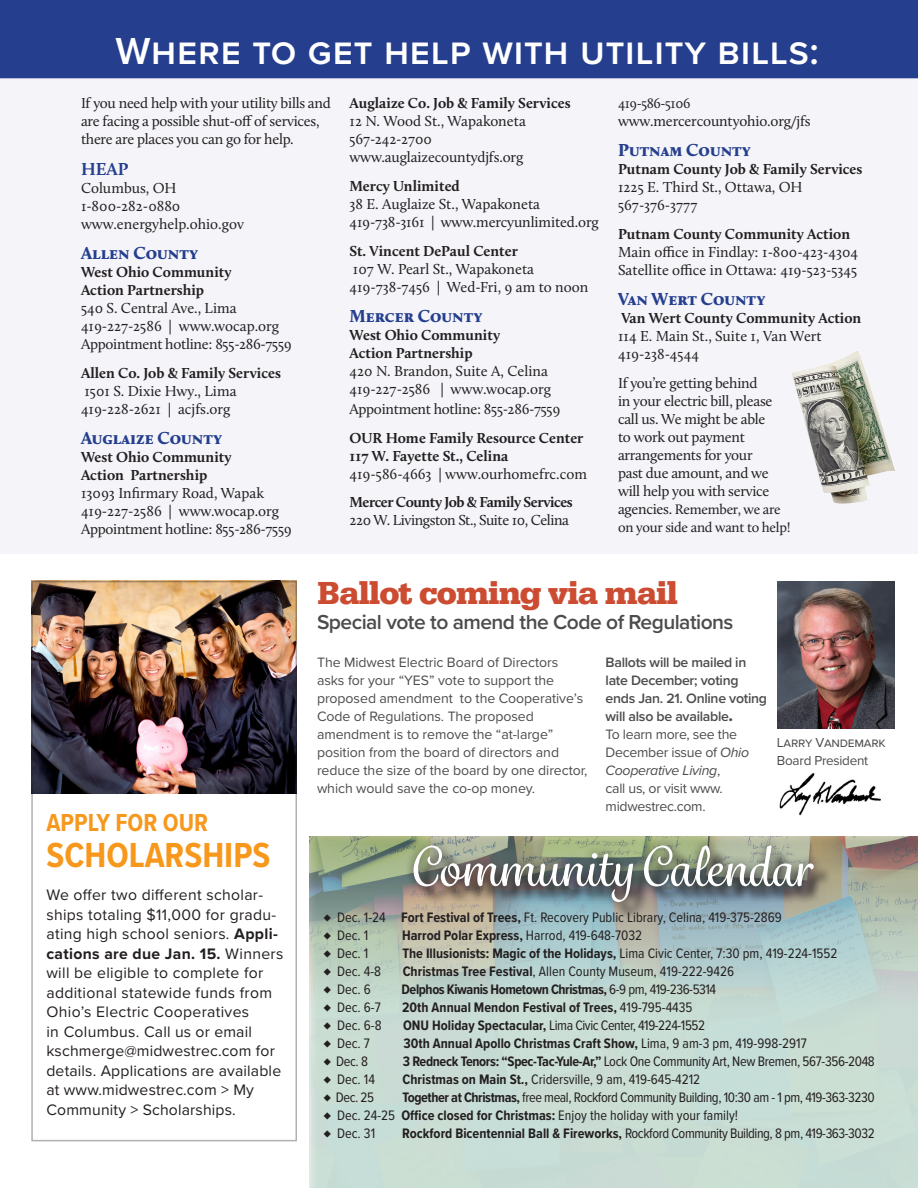
<style>
.page{position:relative;width:918px;height:1188px;background:#fff}
.page>*{position:absolute;margin:0;border:0;box-sizing:border-box;transform-origin:0 0}
.t1{font:500 52.5px "Grafolita Script";color:#fff}
.subhead{font:600 39px "Proxima Nova";letter-spacing:.02em;color:#fff}
.t2{font:700 36px "Proxima Nova Cond";color:#f7981d}
.t3{font:700 33px "Serifa";letter-spacing:-.025em;color:#cc4c32}
.t4{font:700 25.5px "Proxima Nova Cond";color:#f7981d}
.t5{font:600 21px "Proxima Nova";letter-spacing:-.025em;color:#4b4c4d}
.text{font:900 18px "Calluna";color:#253f8e}
.text-2{font:700 18px "Calluna";color:#253f8e}
.t6{font:15.75px/19.5px "Proxima Nova";letter-spacing:.02em;color:#231f20}
.text-3{font:15px/18px "Calluna";letter-spacing:-.01em;color:#231f20}
.text-4{font:700 15px/18px "Calluna";color:#231f20}
.text-5{font:15px/18px "Calluna";letter-spacing:-.03em;color:#231f20}
.t7{font:14.25px/18px "Proxima Nova Cond";letter-spacing:-.025em;color:#231f20}
.t8{font:700 14.25px "Proxima Nova Cond";color:#231f20}
.t9{font:14.25px/18px "Proxima Nova Cond";color:#231f20}
.text-6{font:14.25px/18px "Calluna";letter-spacing:-.02em;color:#231f20}
.t10{font:700 14.25px "Proxima Nova Cond";letter-spacing:-.03em;color:#231f20}
.sans_serif_text{font:14.1px/18px "Proxima Nova";letter-spacing:-.005em;color:#4b4c4d}
.sans_serif_text-2{font:600 14.1px/18px "Proxima Nova";letter-spacing:-.02em;color:#4b4c4d}
.headshot_caption_nam{font:13.5px "Proxima Nova";letter-spacing:-.02em;color:#4b4c4d}
.text-7{font:13.5px "Proxima Nova";letter-spacing:-.02em;color:#4b4c4d}
.s1{font-weight:700}
.s2{font-weight:400}
.s3{font-size:15px}
.s4{font-weight:900}
.s5{font-weight:400;font-style:italic}
</style>
<div class="page">
<div style="left:0;top:0;width:918px;height:553px;background:#f4f4f9"></div>
<svg style="left:309px;top:836px;width:609px;height:352px;background:#bfd2ca"></svg>
<div style="left:416px;top:848px;width:416px;height:72px;background:#231f20;opacity:.97"></div>
<div style="left:404px;top:836px;width:419px;height:75px;background:#231f20;opacity:.75"></div>
<div style="left:0;top:0;width:918px;height:78px;background:#253f8e"></div>
<img style="left:777px;top:581px;width:117px;height:147px">
<img style="left:34px;top:584px;width:260px;height:210px">
<img style="left:780px;top:773px;width:101px;height:43px">
<div style="left:31px;top:581px;width:266px;height:560px;border:2px solid #231f20"></div>
<img style="left:792px;top:352px;width:103px;height:152px">
<p class="subhead" style="left:116px;top:22px;width:705px">Where to get help with utility bills:</p>
<p class="text-3" style="left:81px;top:94px;width:251px">If you need help with your utility bills and are facing a possible shut-off of services, there are places you can go for help.</p>
<p class="text-2" style="left:81px;top:157px;width:49px">HEAP</p>
<p class="text-3" style="left:81px;top:179px;width:164px">Columbus, OH<br>1-800-282-0880 www.energyhelp.ohio.gov</p>
<p class="text" style="left:81px;top:242px;width:118px">Allen County</p>
<p class="text-3" style="left:81px;top:263px;width:212px"><span class="s1">West Ohio Community<br>Action Partnership<br></span>540 S. Central Ave., Lima<br>419-227-2586 | www.wocap.org<br>Appointment hotline: 855-286-7559</p>
<p class="text-3" style="left:81px;top:364px;width:201px"><span class="s1">Allen Co. Job &amp; Family Services<br></span>1501 S. Dixie Hwy., Lima<br>419-228-2621 | acjfs.org</p>
<p class="text" style="left:81px;top:427px;width:142px">Auglaize County</p>
<p class="text-3" style="left:81px;top:448px;width:212px"><span class="s1">West Ohio Community<br>Action Partnership<br></span>13093 Infirmary Road, Wapak<br>419-227-2586 | www.wocap.org<br>Appointment hotline: 855-286-7559</p>
<p class="text-3" style="left:350px;top:94px;width:223px"><span class="s1">Auglaize Co. Job &amp; Family Services<br></span>12 N. Wood St., Wapakoneta<br>567-242-2700 www.auglaizecountydjfs.org</p>
<p class="text-3" style="left:350px;top:177px;width:251px"><span class="s1">Mercy Unlimited<br></span>38 E. Auglaize St., Wapakoneta<br>419-738-3161 | www.mercyunlimited.org</p>
<p class="text-3" style="left:350px;top:242px;width:240px"><span class="s1">St. Vincent DePaul Center<br></span>107 W. Pearl St., Wapakoneta<br>419-738-7456 | Wed-Fri, 9 am to noon</p>
<p class="text" style="left:350px;top:305px;width:134px">Mercer County</p>
<p class="text-3" style="left:350px;top:326px;width:203px"><span class="s1">West Ohio Community<br>Action Partnership<br></span>420 N. Brandon, Suite A, Celina<br>419-227-2586 | www.wocap.org</p>
<p class="text-3" style="left:350px;top:400px;width:212px">Appointment hotline: 855-286-7559</p>
<p class="text-4" style="left:350px;top:428px;width:239px">OUR Home Family Resource Center<br>117 W. Fayette St., Celina<br><span class="s2">419-586-4663 | www.ourhomefrc.com</span></p>
<p class="text-5" style="left:350px;top:493px;width:225px"><span class="s1">Mercer County Job &amp; Family Services<br></span>220 W. Livingston St., Suite 10, Celina</p>
<p class="text-6" style="left:618px;top:94px;width:74px">419-586-5106</p>
<p class="text-3" style="left:618px;top:112px;width:194px">www.mercercountyohio.org/jfs</p>
<p class="text" style="left:618px;top:139px;width:134px">Putnam County</p>
<p class="text-3" style="left:618px;top:160px;width:246px"><span class="s1">Putnam County Job &amp; Family Services<br></span>1225 E. Third St., Ottawa, OH<br>567-376-3777</p>
<p class="text-3" style="left:618px;top:225px;width:242px"><span class="s1">Putnam County Community Action<br></span>Main office in Findlay: 1-800-423-4304<br>Satellite office in Ottawa: 419-523-5345</p>
<p class="text" style="left:618px;top:288px;width:149px">Van Wert County</p>
<p class="text-3" style="left:618px;top:309px;width:245px"><span class="s1">Van Wert County Community Action<br></span>114 E. Main St., Suite 1, Van Wert<br>419-238-4544</p>
<p class="text-3" style="left:618px;top:374px;width:156px">If you’re getting behind in your electric bill, please call us. We might be able to work out payment arrangements for your past due amount, and we will help you with service</p>
<p class="text-6" style="left:618px;top:500px;width:174px"><span class="s3">agencies.</span> Remember, we are on your side and want to help!</p>
<p class="t4" style="left:46px;top:804px;width:163px">APPLY FOR OUR</p>
<p class="t2" style="left:46px;top:829px;width:226px">SCHOLARSHIPS</p>
<p class="t6" style="left:46px;top:884px;width:238px">We offer two different scholar&shy;ships totaling $11,000 for gradu&shy;ating high school seniors. <span class="s1">Appli&shy;cations are due Jan. 15.</span> Winners will be eligible to complete for additional statewide funds from<br>Ohio’s Electric Cooperatives<br>in Columbus. Call us or email kschmerge@midwestrec.com for details. Applications are available at www.midwestrec.com &gt; My<br>Community &gt; Scholarships.</p>
<p class="t3" style="left:317px;top:573px;width:362px">Ballot coming via mail</p>
<p class="t5" style="left:317px;top:607px;width:418px">Special vote to amend the Code of Regulations</p>
<p class="sans_serif_text" style="left:317px;top:653px;width:272px">The Midwest Electric Board of Directors asks for your “YES” vote to support the proposed amendment to the Cooperative’s Code of Regulations. The proposed amendment is to remove the “at-large” position from the board of directors and reduce the size of the board by one director, which would save the co-op money.</p>
<p class="sans_serif_text-2" style="left:606px;top:653px;width:163px">Ballots will be mailed in late December; voting ends Jan. 21. Online voting will also be available<span class="s4">.<br></span><span class="s2">To learn more, see the<br>December issue of</span> <span class="s5">Ohio<br>Cooperative Living</span><span class="s2">,<br>call us, or visit www. midwestrec.com.</span></p>
<p class="headshot_caption_nam" style="left:777px;top:733px;width:110px">Larry Vandemark</p>
<p class="text-7" style="left:777px;top:751px;width:93px">Board President</p>
<p class="t1" style="left:410px;top:833px;width:402px">Community Calendar</p>
<p class="t9" style="left:324px;top:908px;width:459px">♦ Dec. 1-24 <span class="s1">Fort Festival of Trees,</span> Ft. Recovery Public Library, Celina, 419-375-2869 ♦ Dec. 1</p>
<p class="t8" style="left:402px;top:925px;width:241px">Harrod Polar Express, <span class="s2">Harrod, 419-648-7032</span></p>
<p class="t7" style="left:324px;top:944px;width:46px">♦ Dec. 1</p>
<p class="t8" style="left:402px;top:943px;width:437px">The Illusionists: Magic of the Holidays, <span class="s2">Lima Civic Center, 7:30 pm, 419-224-1552</span></p>
<p class="t7" style="left:324px;top:962px;width:59px">♦ Dec. 4-8</p>
<p class="t9" style="left:403px;top:962px;width:333px"><span class="s1">Christmas Tree Festival</span>, Allen County Museum, 419-222-9426</p>
<p class="t7" style="left:324px;top:980px;width:49px">♦ Dec. 6</p>
<p class="t10" style="left:402px;top:979px;width:316px">Delphos Kiwanis Hometown Christmas, <span class="s2">6-9 pm, 419-236-5314</span></p>
<p class="t7" style="left:324px;top:998px;width:58px">♦ Dec. 6-7</p>
<p class="t8" style="left:402px;top:997px;width:292px">20th Annual Mendon Festival of Trees, <span class="s2">419-795-4435</span></p>
<p class="t7" style="left:324px;top:1016px;width:59px">♦ Dec. 6-8</p>
<p class="t7" style="left:403px;top:1016px;width:303px"><span class="s1">ONU Holiday Spectacular,</span> Lima Civic Center, 419-224-1552</p>
<p class="t7" style="left:324px;top:1034px;width:48px">♦ Dec. 7</p>
<p class="t8" style="left:404px;top:1033px;width:405px">30th Annual Apollo Christmas Craft Show, <span class="s2">Lima, 9 am-3 pm, 419-998-2917</span></p>
<p class="t7" style="left:324px;top:1052px;width:46px">♦ Dec. 8</p>
<p class="t7" style="left:403px;top:1052px;width:474px"><span class="s1">3 Redneck Tenors: “Spec-Tac-Yule-Ar,”</span> Lock One Community Art, New Bremen, 567-356-2048</p>
<p class="t7" style="left:324px;top:1070px;width:53px">♦ Dec. 14</p>
<p class="t9" style="left:403px;top:1070px;width:299px"><span class="s1">Christmas on Main St.,</span> Cridersville, 9 am, 419-645-4212</p>
<p class="t7" style="left:324px;top:1088px;width:52px">♦ Dec. 25</p>
<p class="t7" style="left:324px;top:1088px;width:552px;text-indent:79px"><span class="s1">Together at Christmas,</span> free meal, Rockford Community Building, 10:30 am - 1 pm, 419-363-3230 ♦ Dec. 24-25 <span class="s1">Office closed for Christmas:</span> Enjoy the holiday with your family!</p>
<p class="t7" style="left:324px;top:1124px;width:53px">♦ Dec. 31</p>
<p class="t7" style="left:402px;top:1124px;width:474px"><span class="s1">Rockford Bicentennial Ball &amp; Fireworks,</span> Rockford Community Building, 8 pm, 419-363-3032</p>
</div>
